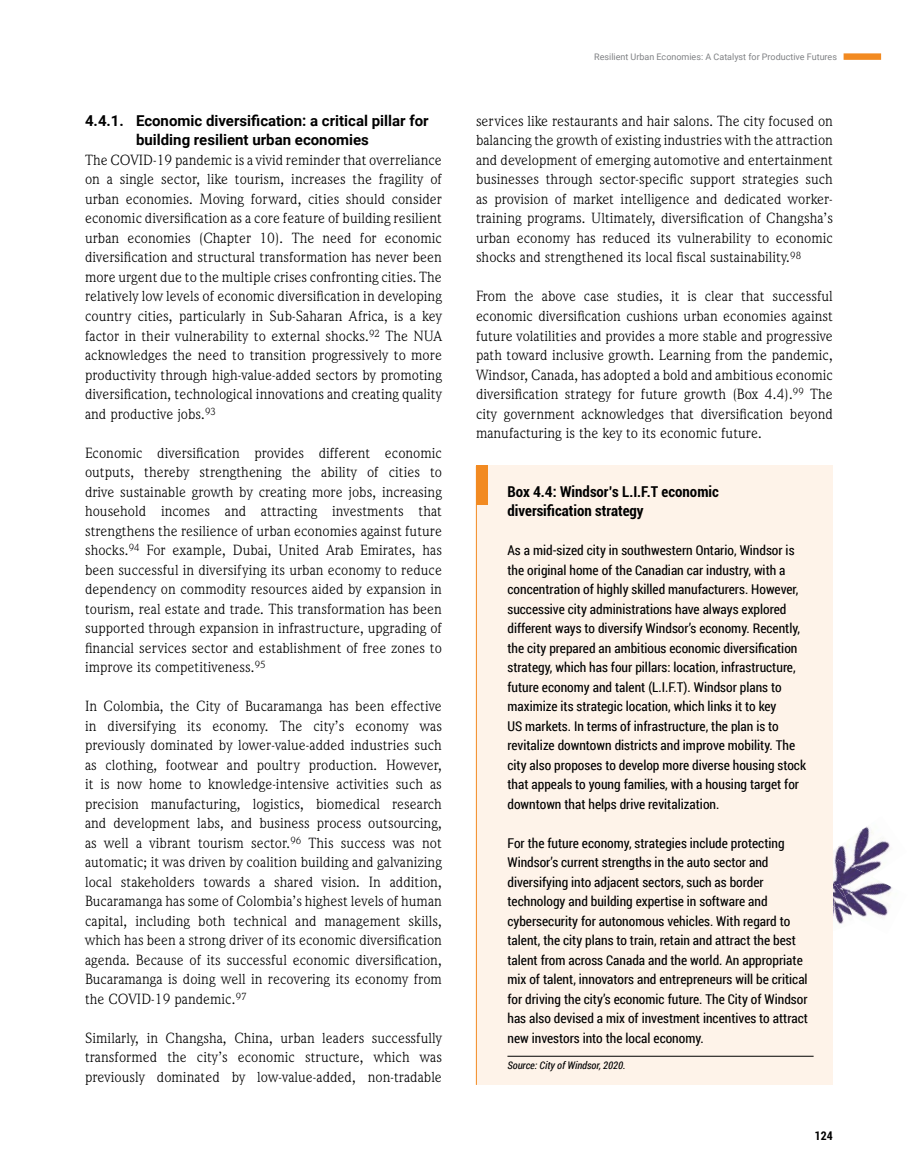
<style>
.page{position:relative;width:918px;height:1170px;background:#fff}
.page>*{position:absolute;margin:0;border:0;box-sizing:border-box;transform-origin:0 0}
.t1{font:15px/19.5px "Weidemann IT Cby BT";color:#000;text-align:justify}
.t2{font:700 15px/19.5px "Roboto";color:#000;text-align:center}
.t3{font:700 condensed 15px/19.5px "Roboto";color:#000}
.t4{font:13.5px/19.5px "Roboto Condensed";color:#000}
.t5{font:700 12px "Roboto Condensed";color:#000}
.t6{font:italic 10.5px "Roboto Condensed";color:#000}
.t7{font:9px "Roboto";color:#808285}
</style>
<div class="page">
<div style="left:844px;top:53px;width:37px;height:7px;background:#f28a21"></div>
<img style="left:833px;top:826px;width:57px;height:45px">
<img style="left:855px;top:881px;width:37px;height:36px">
<img style="left:833px;top:859px;width:39px;height:36px">
<img style="left:835px;top:890px;width:20px;height:34px">
<img style="left:833px;top:885px;width:20px;height:31px">
<svg style="left:836px;top:883px;width:9px;height:13px"></svg>
<div style="left:476px;top:466px;width:357px;height:618px;background:#fef3e9"></div>
<div style="left:476px;top:466px;width:11px;height:39px;background:#f28a21"></div>
<hr style="left:476px;top:466px;width:1px;height:618px;background:#f28a21">
<hr style="left:507px;top:1055px;width:307px;height:1px;background:#000">
<p class="t2" style="left:85px;top:110px;width:345px">4.4.1. Economic diversification: a critical pillar for building resilient urban economies</p>
<p class="t1" style="left:85px;top:150px;width:358px">The COVID-19 pandemic is a vivid reminder that overreliance on a single sector, like tourism, increases the fragility of urban economies. Moving forward, cities should consider economic diversification as a core feature of building resilient urban economies (Chapter 10). The need for economic diversification and structural transformation has never been more urgent due to the multiple crises confronting cities. The relatively low levels of economic diversification in developing country cities, particularly in Sub-Saharan Africa, is a key factor in their vulnerability to external shocks.<sup>92</sup> The NUA acknowledges the need to transition progressively to more productivity through high-value-added sectors by promoting diversification, technological innovations and creating quality and productive jobs.<sup>93</sup></p>
<p class="t1" style="left:85px;top:442px;width:358px">Economic diversification provides different economic outputs, thereby strengthening the ability of cities to drive sustainable growth by creating more jobs, increasing household incomes and attracting investments that strengthens the resilience of urban economies against future shocks.<sup>94</sup> For example, Dubai, United Arab Emirates, has been successful in diversifying its urban economy to reduce dependency on commodity resources aided by expansion in tourism, real estate and trade. This transformation has been supported through expansion in infrastructure, upgrading of financial services sector and establishment of free zones to improve its competitiveness.<sup>95</sup></p>
<p class="t1" style="left:85px;top:696px;width:359px">In Colombia, the City of Bucaramanga has been effective in diversifying its economy. The city’s economy was previously dominated by lower-value-added industries such as clothing, footwear and poultry production. However, it is now home to knowledge-intensive activities such as precision manufacturing, logistics, biomedical research and development labs, and business process outsourcing, as well a vibrant tourism sector.<sup>96</sup> This success was not automatic; it was driven by coalition building and galvanizing local stakeholders towards a shared vision. In addition, Bucaramanga has some of Colombia’s highest levels of human capital, including both technical and management skills, which has been a strong driver of its economic diversification agenda. Because of its successful economic diversification, Bucaramanga is doing well in recovering its economy from the COVID-19 pandemic.<sup>97</sup></p>
<p class="t1" style="left:85px;top:1027px;width:358px">Similarly, in Changsha, China, urban leaders successfully transformed the city’s economic structure, which was previously dominated by low-value-added, non-tradable</p>
<p class="t7" style="left:594px;top:51px;width:244px">Resilient Urban Economies: A Catalyst for Productive Futures</p>
<p class="t1" style="left:476px;top:111px;width:359px">services like restaurants and hair salons. The city focused on balancing the growth of existing industries with the attraction and development of emerging automotive and entertainment businesses through sector-specific support strategies such as provision of market intelligence and dedicated worker&shy;training programs. Ultimately, diversification of Changsha’s urban economy has reduced its vulnerability to economic shocks and strengthened its local fiscal sustainability.<sup>98</sup></p>
<p class="t1" style="left:476px;top:286px;width:358px">From the above case studies, it is clear that successful economic diversification cushions urban economies against future volatilities and provides a more stable and progressive path toward inclusive growth. Learning from the pandemic, Windsor, Canada, has adopted a bold and ambitious economic diversification strategy for future growth (Box 4.4).<sup>99</sup> The city government acknowledges that diversification beyond manufacturing is the key to its economic future.</p>
<p class="t3" style="left:507px;top:481px;width:213px">Box 4.4: Windsor’s L.I.F.T economic diversification strategy</p>
<p class="t4" style="left:507px;top:540px;width:300px">As a mid-sized city in southwestern Ontario, Windsor is the original home of the Canadian car industry, with a concentration of highly skilled manufacturers. However, successive city administrations have always explored different ways to diversify Windsor’s economy. Recently, the city prepared an ambitious economic diversification strategy, which has four pillars: location, infrastructure, future economy and talent (L.I.F.T). Windsor plans to maximize its strategic location, which links it to key<br>US markets. In terms of infrastructure, the plan is to revitalize downtown districts and improve mobility. The city also proposes to develop more diverse housing stock that appeals to young families, with a housing target for downtown that helps drive revitalization.</p>
<p class="t4" style="left:507px;top:832px;width:302px">For the future economy, strategies include protecting Windsor’s current strengths in the auto sector and diversifying into adjacent sectors, such as border technology and building expertise in software and cybersecurity for autonomous vehicles. With regard to talent, the city plans to train, retain and attract the best talent from across Canada and the world. An appropriate mix of talent, innovators and entrepreneurs will be critical for driving the city’s economic future. The City of Windsor has also devised a mix of investment incentives to attract new investors into the local economy.</p>
<p class="t6" style="left:507px;top:1058px;width:120px">Source: City of Windsor, 2020.</p>
<p class="t5" style="left:815px;top:1126px;width:20px">124</p>
</div>
